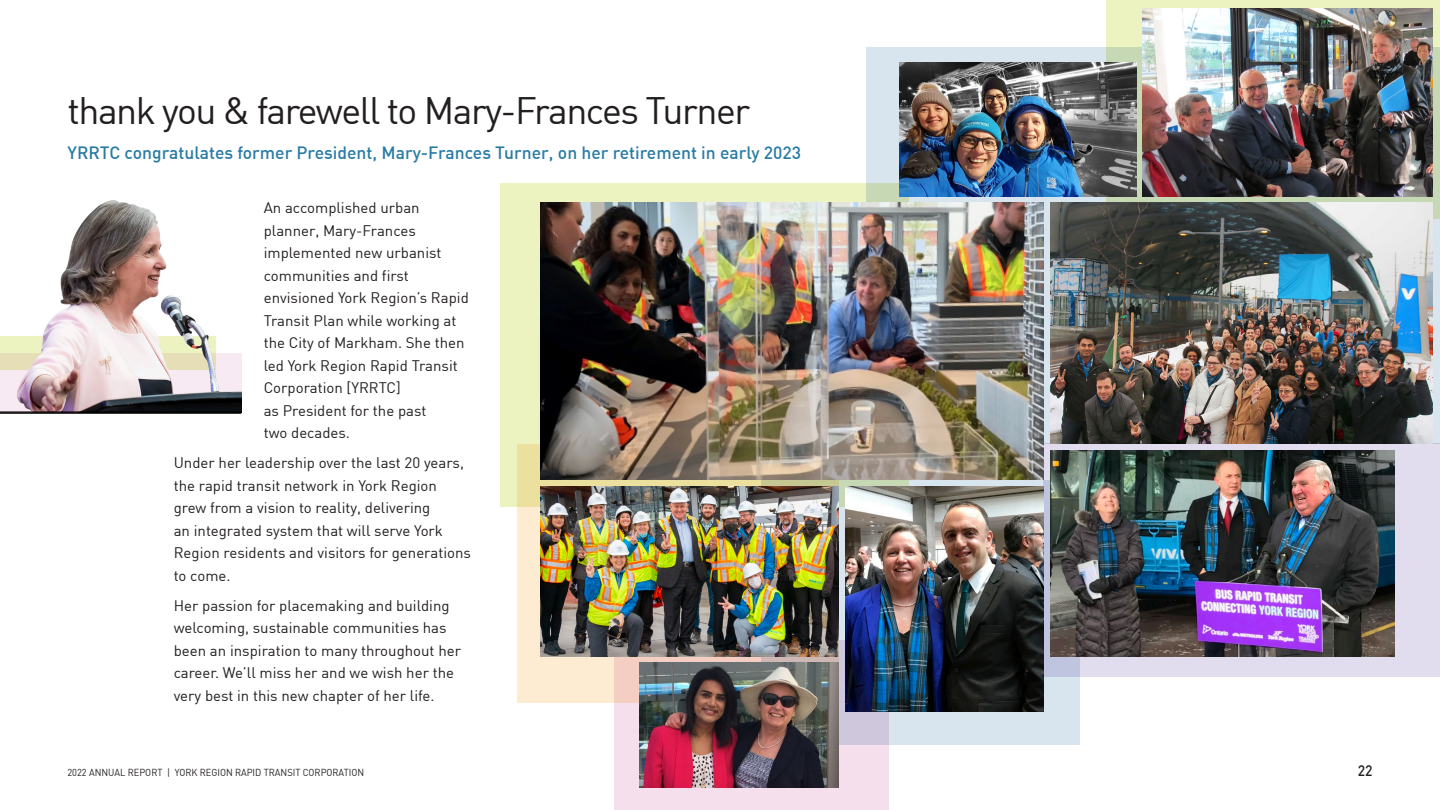
<style>
.page{position:relative;width:1440px;height:810px;background:#fff}
.page>*{position:absolute;margin:0;border:0;box-sizing:border-box;transform-origin:0 0}
.Header_1{font:37.5px "DIN";letter-spacing:-.04em;color:#231f20}
.Sub_Head{font:500 17.5px "DIN";color:#297ba4}
.Main_Paragraph_Style{font:15px/22.5px "DIN";color:#231f20}
.t1{font:500 15px "DIN";color:#231f20;scale:.93 1}
.t2{font:10px "DIN";color:#231f20;scale:.93 1}
</style>
<div class="page">
<div style="left:614px;top:640px;width:275px;height:170px;background:#f5dfec"></div>
<div style="left:0;top:353px;width:241px;height:60px;background:#f8eaf2"></div>
<svg style="left:839px;top:480px;width:241px;height:265px;background:#d2dbe7"></svg>
<div style="left:500px;top:183px;width:409px;height:324px;background:#ecf3c1"></div>
<svg style="left:518px;top:444px;width:321px;height:258px;background:#f2e0bf"></svg>
<div style="left:1044px;top:444px;width:396px;height:233px;background:#e2ddee"></div>
<div style="left:866px;top:47px;width:574px;height:397px;background:#d8e4ee"></div>
<svg style="left:1106px;top:0;width:334px;height:219px;background:#d3deb5"></svg>
<svg style="left:0;top:336px;width:13px;height:33px"></svg>
<img style="left:1050px;top:450px;width:345px;height:206px">
<img style="left:1050px;top:202px;width:383px;height:242px">
<img style="left:899px;top:63px;width:238px;height:133px">
<img style="left:1143px;top:8px;width:290px;height:188px">
<img style="left:540px;top:202px;width:504px;height:278px">
<img style="left:540px;top:486px;width:299px;height:170px">
<img style="left:640px;top:662px;width:199px;height:126px">
<img style="left:845px;top:486px;width:199px;height:225px">
<img style="left:13px;top:200px;width:228px;height:211px">
<hr style="left:0;top:411px;width:241px;height:3px;background:#231f20">
<h1 class="Header_1" style="left:68px;top:87px;width:684px">thank you &amp; farewell to Mary-Frances Turner</h1>
<p class="Sub_Head" style="left:68px;top:141px;width:735px">YRRTC congratulates former President, Mary-Frances Turner, on her retirement in early 2023</p>
<p class="Main_Paragraph_Style" style="left:264px;top:196px;width:207px">An accomplished urban planner, Mary-Frances implemented new urbanist communities and first envisioned York Region’s Rapid<br>Transit Plan while working at the City of Markham. She then led York Region Rapid Transit<br>Corporation [YRRTC]<br>as President for the past<br>two decades.</p>
<p class="Main_Paragraph_Style" style="left:174px;top:451px;width:299px">Under her leadership over the last 20 years, the rapid transit network in York Region grew from a vision to reality, delivering<br>an integrated system that will serve York Region residents and visitors for generations to come.</p>
<p class="Main_Paragraph_Style" style="left:174px;top:594px;width:289px">Her passion for placemaking and building welcoming, sustainable communities has been an inspiration to many throughout her career. We’ll miss her and we wish her the very best in this new chapter of her life.</p>
<p class="t2" style="left:68px;top:766px;width:321px">2022 ANNUAL REPORT | YORK REGION RAPID TRANSIT CORPORATION</p>
<p class="t1" style="left:1358px;top:761px;width:17px">22</p>
</div>
